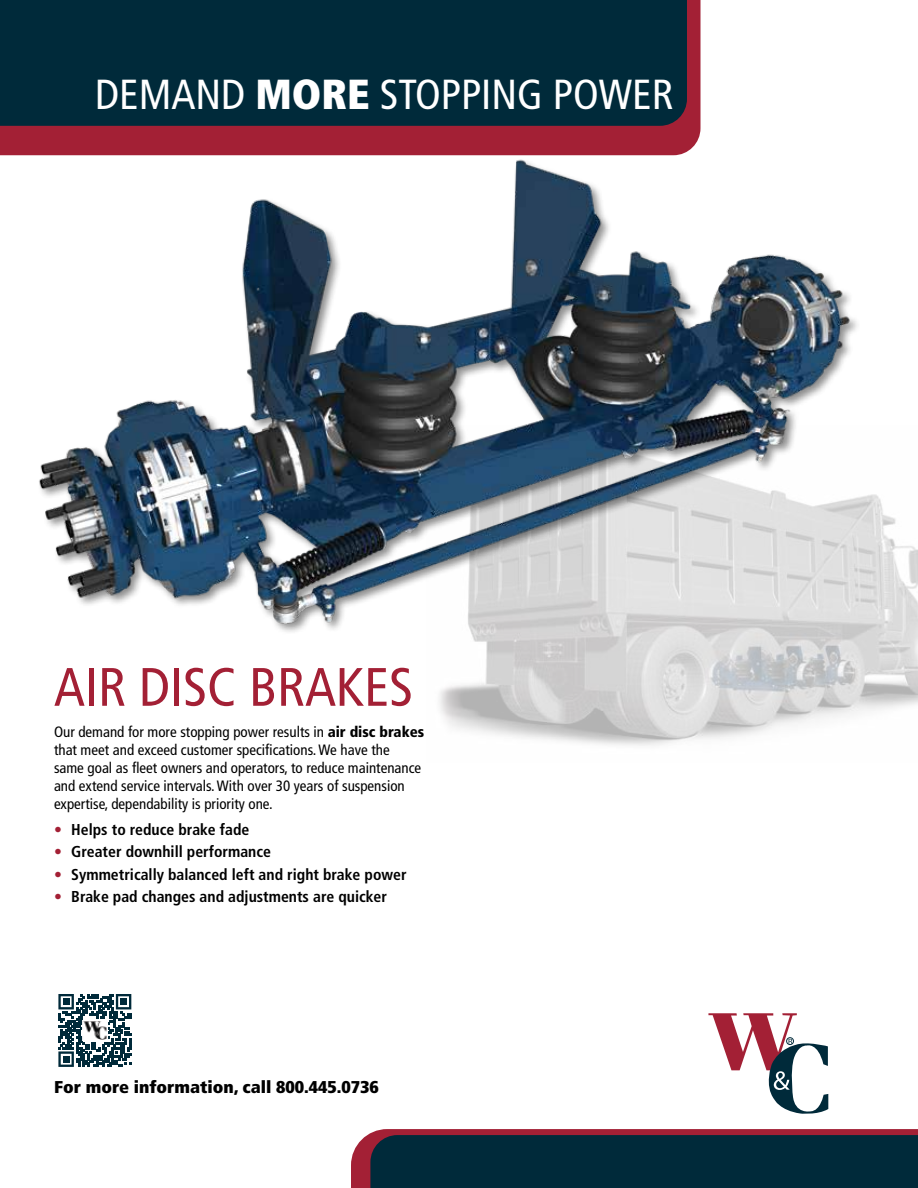
<style>
.page{position:relative;width:918px;height:1188px;background:#fff}
.page>*{position:absolute;margin:0;border:0;box-sizing:border-box;transform-origin:0 0}
.t1{font:condensed 54px "Frutiger LT Std";color:#a32035}
.t2{font:condensed 42px "Frutiger LT Std";color:#fff}
.t3{font:900 condensed 17.1px "Frutiger LT Std";color:#000;scale:1.05 1}
.t4{font:700 condensed 15.75px "Frutiger LT Std";color:#000}
.t5{font:condensed 15px/18px "Frutiger LT Std";color:#000}
.s1{font-weight:900}
.s2{color:#a32035}
</style>
<div class="page">
<div style="left:0;top:0;width:700px;height:155px;background:#a32035"></div>
<div style="left:0;top:0;width:687px;height:126px;background:#002a3a"></div>
<svg style="left:351px;top:1129px;width:567px;height:59px;background:#172a3b"></svg>
<svg style="left:708px;top:1013px;width:120px;height:101px"></svg>
<svg style="left:58px;top:994px;width:73px;height:73px"></svg>
<div style="left:63px;top:998px;width:6px;height:7px;background:#002a3a"></div>
<div style="left:120px;top:998px;width:7px;height:7px;background:#002a3a"></div>
<div style="left:63px;top:1056px;width:6px;height:7px;background:#002a3a"></div>
<img style="left:83px;top:1020px;width:24px;height:21px">
<img style="left:439px;top:494px;width:479px;height:252px">
<img style="left:16px;top:140px;width:848px;height:529px">
<h2 class="t2" style="left:95px;top:70px;width:580px">DEMAND <span class="s1">MORE</span> STOPPING POWER</h2>
<h1 class="t1" style="left:54px;top:656px;width:361px">AIR DISC BRAKES</h1>
<p class="t5" style="left:54px;top:723px;width:372px">Our demand for more stopping power results in <span class="s1">air disc brakes </span>that meet and exceed customer specifications. We have the<br>same goal as fleet owners and operators, to reduce maintenance and extend service intervals. With over 30 years of suspension expertise, dependability is priority one.</p>
<p class="t4" style="left:54px;top:820px;width:197px"><span class="s2">•</span> Helps to reduce brake fade</p>
<p class="t4" style="left:54px;top:842px;width:219px"><span class="s2">•</span> Greater downhill performance</p>
<p class="t4" style="left:54px;top:865px;width:354px"><span class="s2">•</span> Symmetrically balanced left and right brake power</p>
<p class="t4" style="left:54px;top:887px;width:334px"><span class="s2">•</span> Brake pad changes and adjustments are quicker</p>
<p class="t3" style="left:54px;top:1077px;width:311px">For more information, call 800.445.0736</p>
</div>
